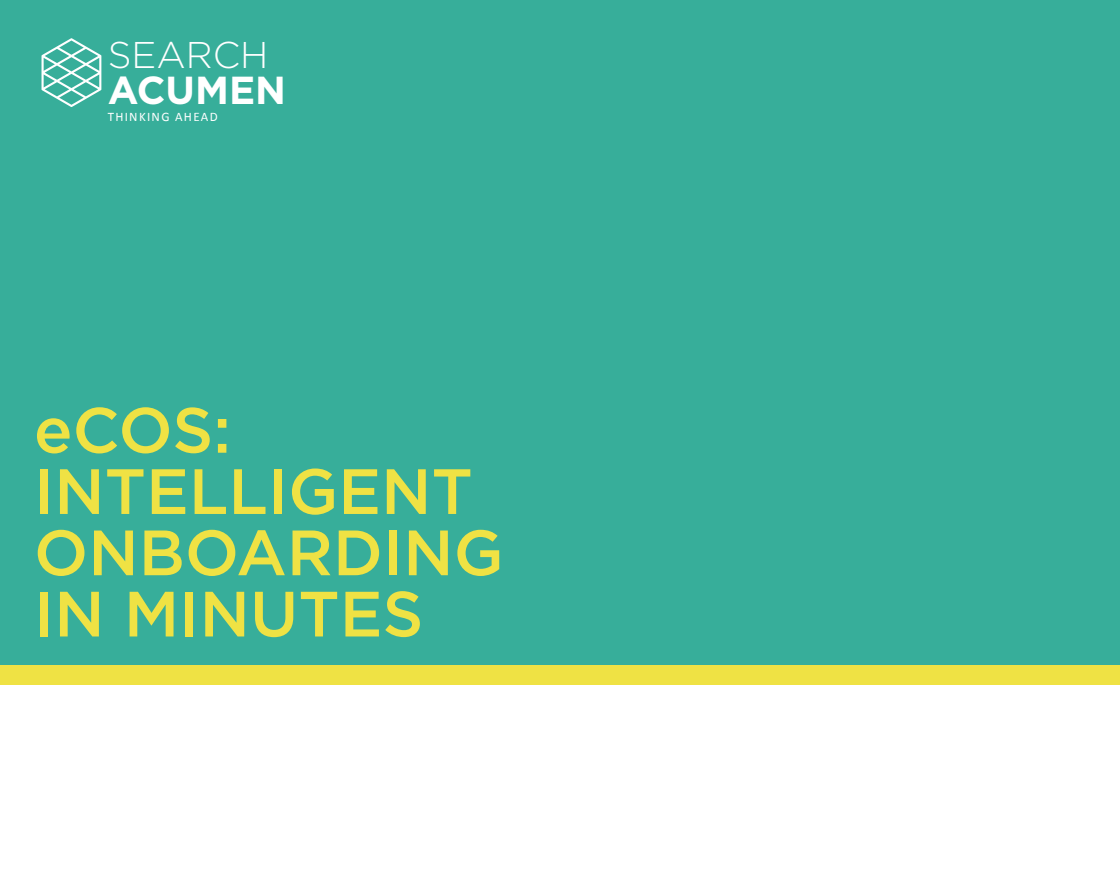
<style>
.page{position:relative;width:1120px;height:896px;background:#fff}
.page>*{position:absolute;margin:0;border:0;box-sizing:border-box;transform-origin:0 0}
.t1{font:500 63.88px/61.2px "Gotham";color:#efe244}
.t2{font:700 39.02px "Gotham";color:#fff}
.t3{font:300 37.19px "Gotham";color:#fff}
.t4{font:13.04px "Calibri";letter-spacing:.1em;color:#fff}
</style>
<div class="page">
<div style="left:0;top:1px;width:1120px;height:668px;background:#37ae9a"></div>
<svg style="left:42px;top:38px;width:59px;height:69px"></svg>
<div style="left:0;top:665px;width:1120px;height:20px;background:#efe244"></div>
<p class="t3" style="left:108px;top:31px;width:162px">SEARCH</p>
<p class="t2" style="left:108px;top:64px;width:180px">ACUMEN</p>
<p class="t4" style="left:108px;top:107px;width:111px">THINKING AHEAD</p>
<p class="t1" style="left:34px;top:399px;width:471px">eCOS:<br>INTELLIGENT<br>ONBOARDING<br>IN MINUTES</p>
</div>
